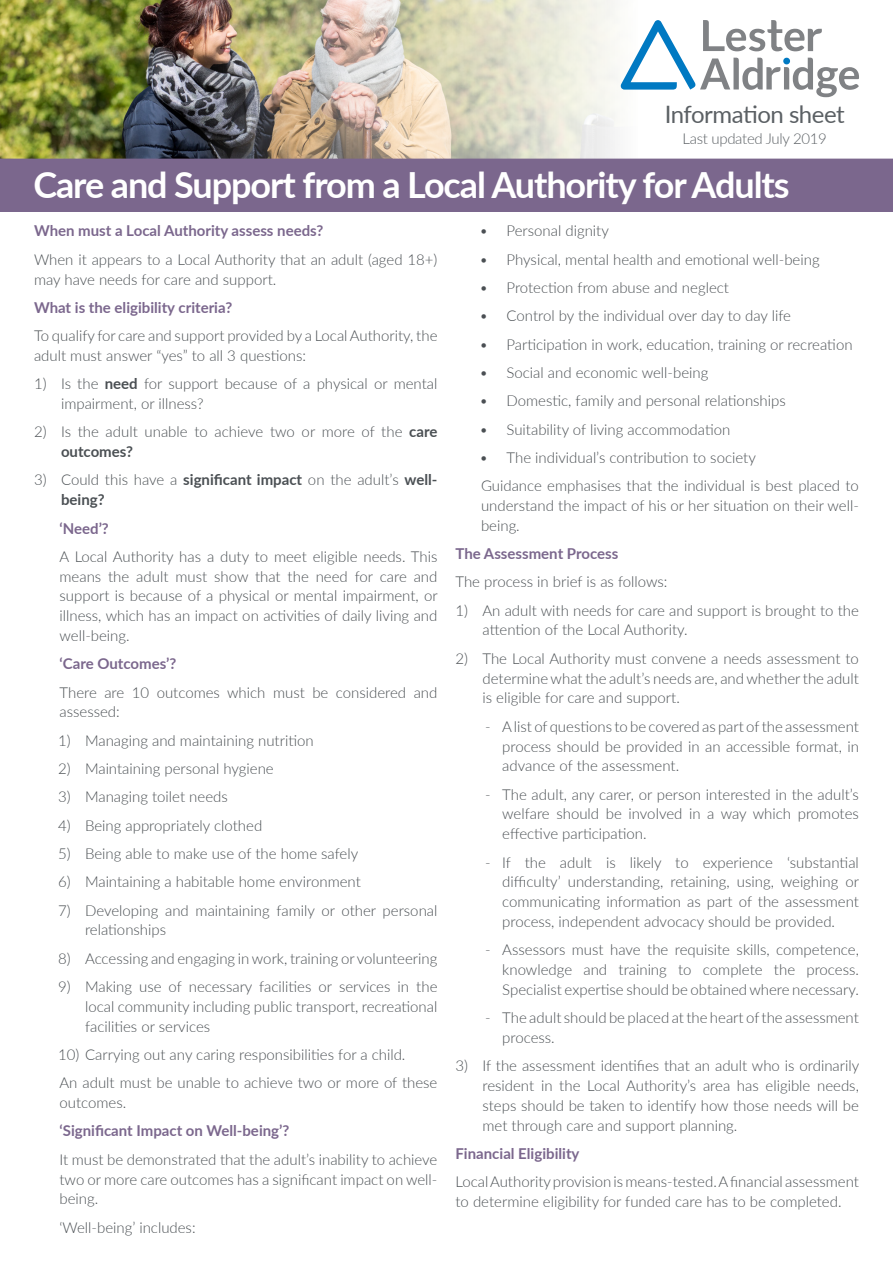
<style>
.page{position:relative;width:893px;height:1263px;background:#fff}
.page>*{position:absolute;margin:0;border:0;box-sizing:border-box;transform-origin:0 0}
.t1{font:700 36px "Lato";letter-spacing:-.03em;color:#fff}
.t2{font:24px "Lato";letter-spacing:-.02em;color:#5b6064}
.t3{font:300 15px/19.8px "Lato";color:#4a4f53}
.t4{font:700 15px "Lato";color:#7b678d}
.t5{font:300 15px "Lato";letter-spacing:-.02em;color:#5b6064}
.s1{font-weight:700}
</style>
<div class="page">
<img style="left:0;top:0;width:645px;height:159px">
<div style="left:0;top:159px;width:893px;height:53px;background:#7b678d"></div>
<svg style="left:621px;top:20px;width:238px;height:77px"></svg>
<p class="t2" style="left:665px;top:97px;width:181px">Information sheet</p>
<p class="t5" style="left:682px;top:128px;width:146px">Last updated July 2019</p>
<p class="t1" style="left:33px;top:158px;width:758px">Care and Support from a Local Authority for Adults</p>
<p class="t4" style="left:34px;top:220px;width:291px">When must a Local Authority assess needs?</p>
<p class="t3" style="left:34px;top:249px;width:405px">When it appears to a Local Authority that an adult (aged 18+) may have needs for care and support.</p>
<p class="t4" style="left:34px;top:296px;width:200px">What is the eligibility criteria?</p>
<p class="t3" style="left:34px;top:325px;width:405px">To qualify for care and support provided by a Local Authority, the adult must answer “yes” to all 3 questions:</p>
<p class="t3" style="left:61px;top:373px;width:378px;text-indent:-27px">1) Is the <span class="s1">need</span> for support because of a physical or mental impairment, or illness?</p>
<p class="t3" style="left:61px;top:421px;width:378px;text-indent:-27px">2) Is the adult unable to achieve two or more of the <span class="s1">care outcomes?</span></p>
<p class="t3" style="left:61px;top:470px;width:378px;text-indent:-27px">3) Could this have a <span class="s1">significant impact</span> on the adult’s <span class="s1">well&shy;being?</span></p>
<p class="t4" style="left:60px;top:517px;width:51px">‘Need’?</p>
<p class="t3" style="left:60px;top:546px;width:380px;text-align:justify">A Local Authority has a duty to meet eligible needs. This means the adult must show that the need for care and support is because of a physical or mental impairment, or illness, which has an impact on activities of daily living and well-being.</p>
<p class="t4" style="left:60px;top:653px;width:118px">‘Care Outcomes’?</p>
<p class="t3" style="left:60px;top:682px;width:379px">There are 10 outcomes which must be considered and assessed:</p>
<p class="t3" style="left:58px;top:730px;width:257px">1) Managing and maintaining nutrition</p>
<p class="t3" style="left:58px;top:758px;width:217px">2) Maintaining personal hygiene</p>
<p class="t3" style="left:58px;top:786px;width:171px">3) Managing toilet needs</p>
<p class="t3" style="left:58px;top:815px;width:206px">4) Being appropriately clothed</p>
<p class="t3" style="left:58px;top:843px;width:302px">5) Being able to make use of the home safely</p>
<p class="t3" style="left:58px;top:871px;width:304px">6) Maintaining a habitable home environment</p>
<p class="t3" style="left:85px;top:900px;width:354px;text-indent:-27px">7) Developing and maintaining family or other personal relationships</p>
<p class="t3" style="left:58px;top:948px;width:381px">8) Accessing and engaging in work, training or volunteering</p>
<p class="t3" style="left:85px;top:976px;width:354px;text-align:justify;text-indent:-27px">9) Making use of necessary facilities or services in the local community including public transport, recreational facilities or services</p>
<p class="t3" style="left:58px;top:1044px;width:349px">10) Carrying out any caring responsibilities for a child.</p>
<p class="t3" style="left:60px;top:1072px;width:379px">An adult must be unable to achieve two or more of these outcomes.</p>
<p class="t4" style="left:60px;top:1120px;width:231px">‘Significant Impact on Well-being’?</p>
<p class="t3" style="left:60px;top:1149px;width:379px;text-align:justify">It must be demonstrated that the adult’s inability to achieve two or more care outcomes has a significant impact on well&shy;being.</p>
<p class="t3" style="left:60px;top:1217px;width:138px">‘Well-being’ includes:</p>
<p class="t3" style="left:479px;top:221px;width:131px">• Personal dignity</p>
<p class="t3" style="left:479px;top:249px;width:342px">• Physical, mental health and emotional well-being</p>
<p class="t3" style="left:479px;top:277px;width:251px">• Protection from abuse and neglect</p>
<p class="t3" style="left:479px;top:305px;width:313px">• Control by the individual over day to day life</p>
<p class="t3" style="left:479px;top:334px;width:375px">• Participation in work, education, training or recreation</p>
<p class="t3" style="left:479px;top:362px;width:230px">• Social and economic well-being</p>
<p class="t3" style="left:479px;top:390px;width:308px">• Domestic, family and personal relationships</p>
<p class="t3" style="left:479px;top:419px;width:252px">• Suitability of living accommodation</p>
<p class="t3" style="left:479px;top:447px;width:278px">• The individual’s contribution to society</p>
<p class="t3" style="left:481px;top:475px;width:379px;text-align:justify">Guidance emphasises that the individual is best placed to understand the impact of his or her situation on their well&shy;being.</p>
<p class="t4" style="left:455px;top:543px;width:164px">The Assessment Process</p>
<p class="t3" style="left:455px;top:571px;width:214px">The process in brief is as follows:</p>
<p class="t3" style="left:482px;top:600px;width:378px;text-indent:-27px">1) An adult with needs for care and support is brought to the attention of the Local Authority.</p>
<p class="t3" style="left:482px;top:648px;width:378px;text-align:justify;text-indent:-27px">2) The Local Authority must convene a needs assessment to determine what the adult’s needs are, and whether the adult is eligible for care and support.</p>
<p class="t3" style="left:502px;top:716px;width:358px;text-align:justify;text-indent:-17px">- A list of questions to be covered as part of the assessment process should be provided in an accessible format, in advance of the assessment.</p>
<p class="t3" style="left:502px;top:784px;width:358px;text-align:justify;text-indent:-17px">- The adult, any carer, or person interested in the adult’s welfare should be involved in a way which promotes effective participation.</p>
<p class="t3" style="left:502px;top:852px;width:358px;text-align:justify;text-indent:-17px">- If the adult is likely to experience ‘substantial difficulty’ understanding, retaining, using, weighing or communicating information as part of the assessment process, independent advocacy should be provided.</p>
<p class="t3" style="left:502px;top:939px;width:358px;text-align:justify;text-indent:-17px">- Assessors must have the requisite skills, competence, knowledge and training to complete the process.<br>Specialist expertise should be obtained where necessary.</p>
<p class="t3" style="left:502px;top:1007px;width:358px;text-indent:-17px">- The adult should be placed at the heart of the assessment process.</p>
<p class="t3" style="left:482px;top:1055px;width:378px;text-align:justify;text-indent:-27px">3) If the assessment identifies that an adult who is ordinarily resident in the Local Authority’s area has eligible needs, steps should be taken to identify how those needs will be met through care and support planning.</p>
<p class="t4" style="left:455px;top:1142px;width:126px">Financial Eligibility</p>
<p class="t3" style="left:455px;top:1171px;width:405px">Local Authority provision is means-tested. A financial assessment to determine eligibility for funded care has to be completed.</p>
</div>
